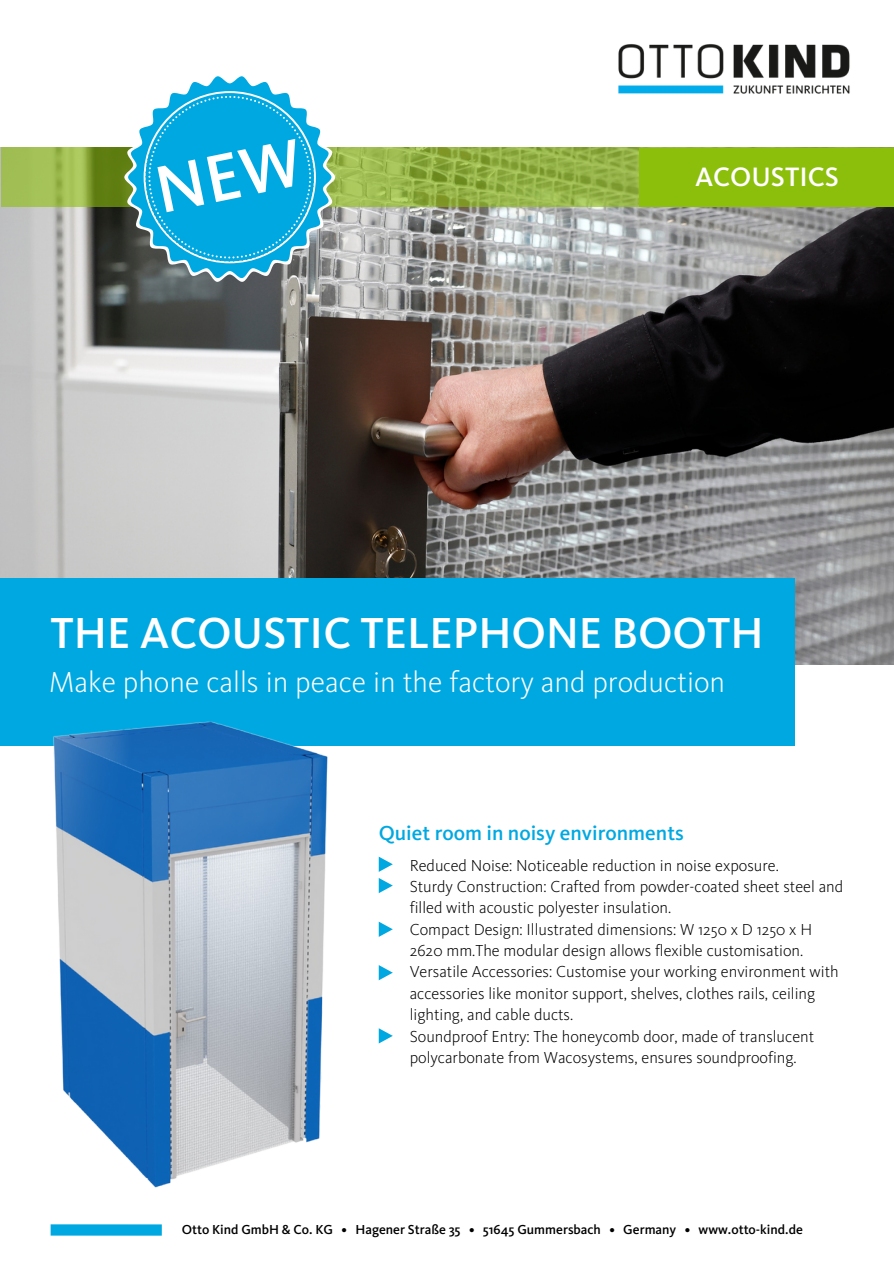
<style>
.page{position:relative;width:894px;height:1264px;background:#fff}
.page>*{position:absolute;margin:0;border:0;box-sizing:border-box;transform-origin:0 0}
.t1{font:500 45px "Kievit OT";color:#fff}
.t2{font:300 30px "Kievit OT";color:#fff}
.t3{font:500 27.6px "Kievit OT";color:#fff}
.t4{font:500 21px "Kievit OT";color:#00a8e1}
.t5{font:300 16.5px/21.3px "Kievit OT";color:#000}
.t6{font:500 13.5px "Kievit OT";color:#000}
</style>
<div class="page">
<img style="left:0;top:148px;width:893px;height:516px">
<svg style="left:1px;top:148px;width:638px;height:59px"></svg>
<div style="left:639px;top:148px;width:254px;height:59px;background:#8cbe0c"></div>
<img style="left:618px;top:44px;width:232px;height:50px">
<div style="left:51px;top:1224px;width:111px;height:11px;background:#00a8e1"></div>
<div style="left:0;top:578px;width:794px;height:168px;background:#00a8e1"></div>
<img style="left:53px;top:721px;width:275px;height:467px">
<svg style="left:378px;top:856px;width:14px;height:15px"></svg>
<svg style="left:378px;top:878px;width:14px;height:15px"></svg>
<svg style="left:378px;top:1028px;width:14px;height:15px"></svg>
<svg style="left:378px;top:921px;width:14px;height:15px"></svg>
<svg style="left:378px;top:965px;width:14px;height:15px"></svg>
<svg style="left:124px;top:76px;width:211px;height:206px"></svg>
<p class="t3" style="left:695px;top:165px;width:145px">ACOUSTICS</p>
<h6 class="t1" style="left:51px;top:614px;width:714px">THE ACOUSTIC TELEPHONE BOOTH</h6>
<h3 class="t2" style="left:49px;top:669px;width:677px">Make phone calls in peace in the factory and production</h3>
<p class="t4" style="left:378px;top:823px;width:306px">Quiet room in noisy environments</p>
<h2 class="t5" style="left:409px;top:855px;width:435px">Reduced Noise: Noticeable reduction in noise exposure.<br>Sturdy Construction: Crafted from powder-coated sheet steel and filled with acoustic polyester insulation.<br>Compact Design: Illustrated dimensions: W 1250 x D 1250 x H 2620 mm.The modular design allows flexible customisation.<br>Versatile Accessories: Customise your working environment with accessories like monitor support, shelves, clothes rails, ceiling lighting, and cable ducts.</h2>
<h4 class="t5" style="left:409px;top:1026px;width:406px">Soundproof Entry: The honeycomb door, made of translucent polycarbonate from Wacosystems, ensures soundproofing.</h4>
<h1 class="t6" style="left:182px;top:1223px;width:622px">Otto Kind GmbH &amp; Co. KG • Hagener Straße 35 • 51645 Gummersbach • Germany • www.otto-kind.de</h1>
</div>
